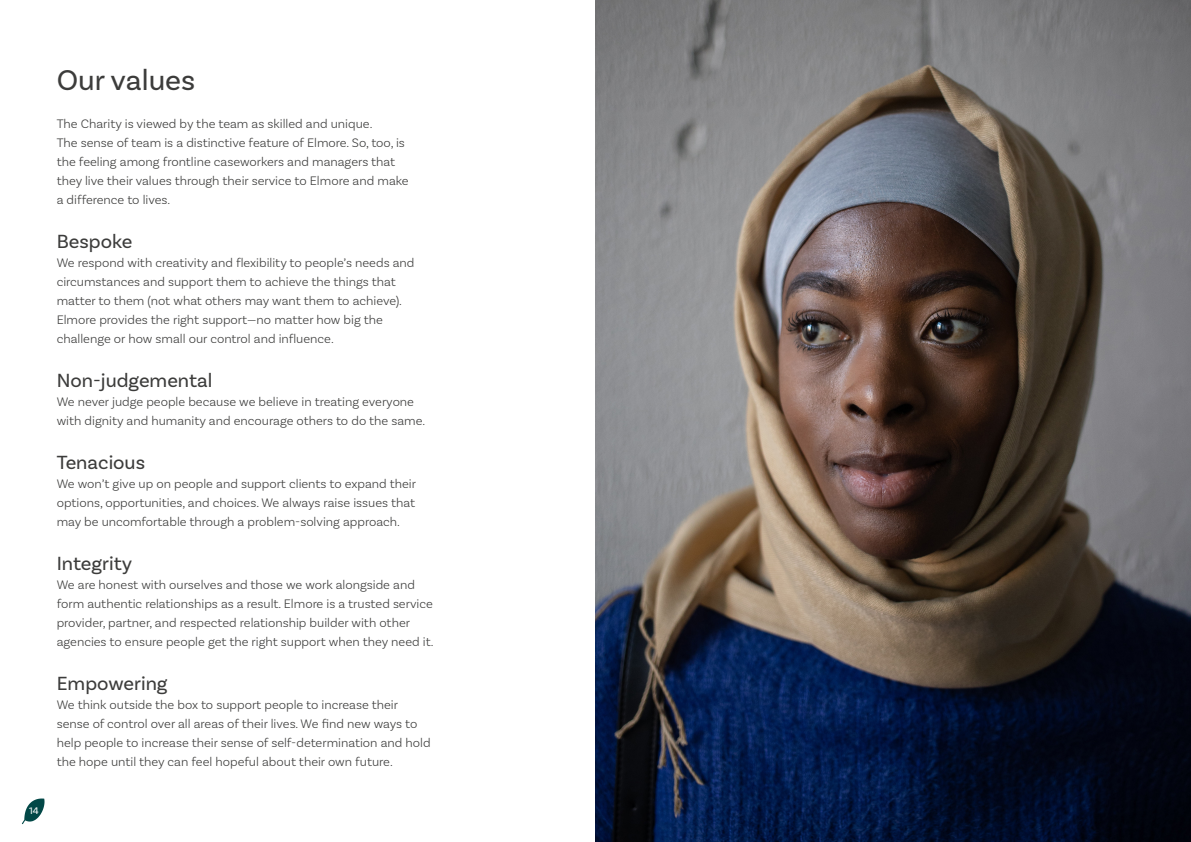
<style>
.page{position:relative;width:1191px;height:842px;background:#fff}
.page>*{position:absolute;margin:0;border:0;box-sizing:border-box;transform-origin:0 0}
.t1{font:30px "Basic Sans";color:#3c3c3b}
.t2{font:20px "Basic Sans";color:#3c3c3b}
.t3{font:300 13px/19px "Basic Sans";color:#3c3c3b}
.t4{font:10px "Basic Sans";color:#fff}
</style>
<div class="page">
<svg style="left:22px;top:798px;width:23px;height:26px"></svg>
<img style="left:595px;top:0;width:596px;height:842px">
<p class="t4" style="left:29px;top:804px;width:11px">14</p>
<p class="t1" style="left:57px;top:62px;width:140px">Our values</p>
<p class="t3" style="left:57px;top:114px;width:353px">The Charity is viewed by the team as skilled and unique.<br>The sense of team is a distinctive feature of Elmore. So, too, is the feeling among frontline caseworkers and managers that they live their values through their service to Elmore and make a difference to lives.</p>
<p class="t2" style="left:57px;top:230px;width:77px">Bespoke</p>
<p class="t3" style="left:57px;top:253px;width:359px">We respond with creativity and flexibility to people’s needs and circumstances and support them to achieve the things that matter to them (not what others may want them to achieve).<br>Elmore provides the right support—no matter how big the challenge or how small our control and influence.</p>
<p class="t2" style="left:57px;top:369px;width:157px">Non-judgemental</p>
<p class="t3" style="left:57px;top:392px;width:370px">We never judge people because we believe in treating everyone with dignity and humanity and encourage others to do the same.</p>
<p class="t2" style="left:57px;top:451px;width:90px">Tenacious</p>
<p class="t3" style="left:57px;top:474px;width:361px;text-align:justify">We won’t give up on people and support clients to expand their options, opportunities, and choices. We always raise issues that may be uncomfortable through a problem-solving approach.</p>
<p class="t2" style="left:57px;top:552px;width:77px">Integrity</p>
<p class="t3" style="left:57px;top:575px;width:378px">We are honest with ourselves and those we work alongside and form authentic relationships as a result. Elmore is a trusted service provider, partner, and respected relationship builder with other agencies to ensure people get the right support when they need it.</p>
<p class="t2" style="left:57px;top:672px;width:112px">Empowering</p>
<p class="t3" style="left:57px;top:695px;width:375px">We think outside the box to support people to increase their sense of control over all areas of their lives. We find new ways to help people to increase their sense of self-determination and hold the hope until they can feel hopeful about their own future.</p>
</div>
